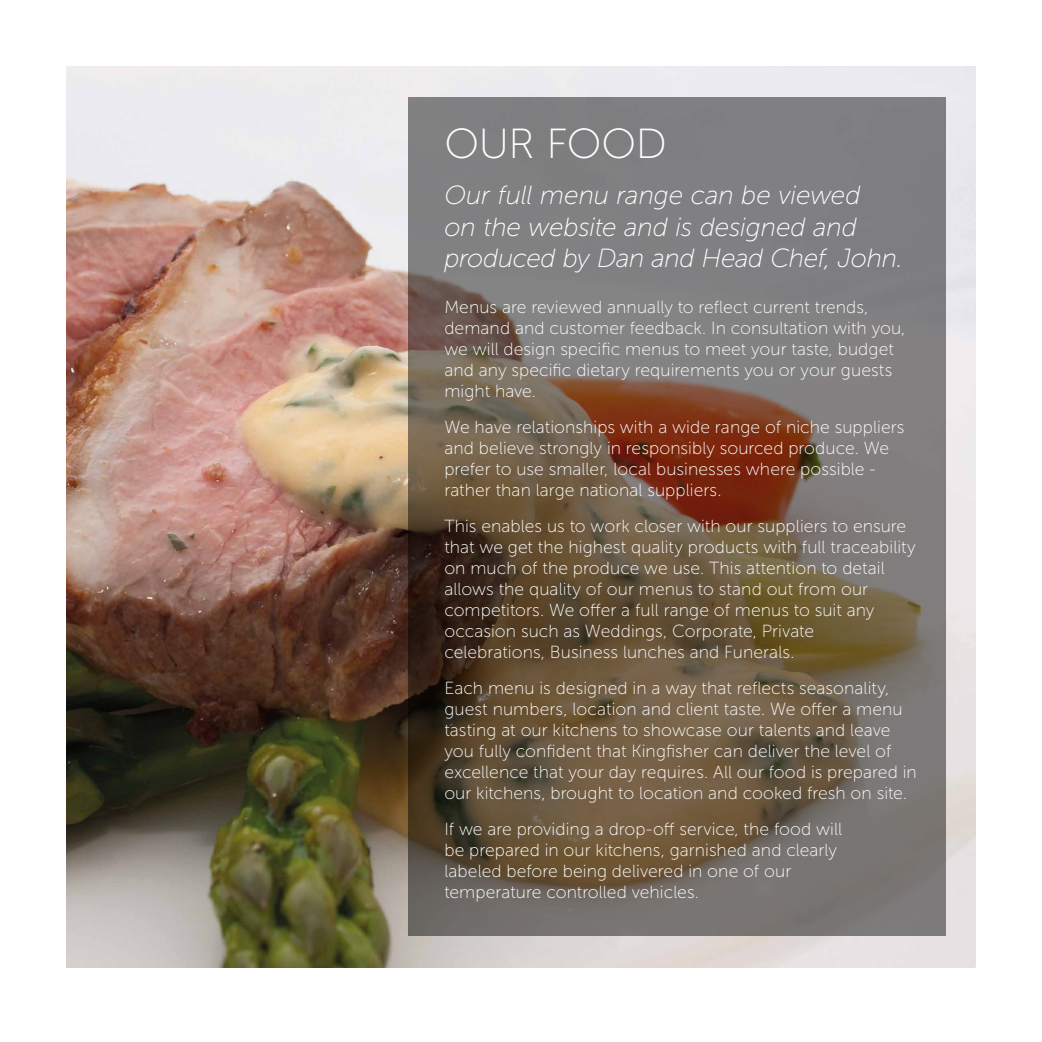
<style>
.page{position:relative;width:1042px;height:1042px;background:#fff}
.page>*{position:absolute;margin:0;border:0;box-sizing:border-box;transform-origin:0 0}
.t1{font:42px "Museo Sans 100";letter-spacing:-.005em;color:#fff}
.t2{font:italic 26.25px/31.5px "Museo Sans 100";letter-spacing:-.01em;color:#fff}
.t3{font:17.5px/21px "Museo Sans 100";letter-spacing:.005em;color:#fff}
</style>
<div class="page">
<img style="left:67px;top:67px;width:908px;height:900px">
<svg style="left:408px;top:97px;width:537px;height:838px"></svg>
<h1 class="t1" style="left:444px;top:121px;width:224px">OUR FOOD</h1>
<h2 class="t2" style="left:444px;top:180px;width:460px">Our full menu range can be viewed<br>on the website and is designed and produced by Dan and Head Chef, John.</h2>
<p class="t3" style="left:444px;top:297px;width:463px">Menus are reviewed annually to reflect current trends, demand and customer feedback. In consultation with you, we will design specific menus to meet your taste, budget and any specific dietary requirements you or your guests might have.</p>
<p class="t3" style="left:444px;top:417px;width:462px">We have relationships with a wide range of niche suppliers and believe strongly in responsibly sourced produce. We prefer to use smaller, local businesses where possible - rather than large national suppliers.</p>
<p class="t3" style="left:444px;top:516px;width:473px">This enables us to work closer with our suppliers to ensure that we get the highest quality products with full traceability on much of the produce we use. This attention to detail allows the quality of our menus to stand out from our competitors. We offer a full range of menus to suit any occasion such as Weddings, Corporate, Private celebrations, Business lunches and Funerals.</p>
<p class="t3" style="left:444px;top:678px;width:474px">Each menu is designed in a way that reflects seasonality, guest numbers, location and client taste. We offer a menu tasting at our kitchens to showcase our talents and leave you fully confident that Kingfisher can deliver the level of excellence that your day requires. All our food is prepared in our kitchens, brought to location and cooked fresh on site.</p>
<p class="t3" style="left:444px;top:818px;width:399px">If we are providing a drop-off service, the food will be prepared in our kitchens, garnished and clearly labeled before being delivered in one of our temperature controlled vehicles.</p>
</div>
